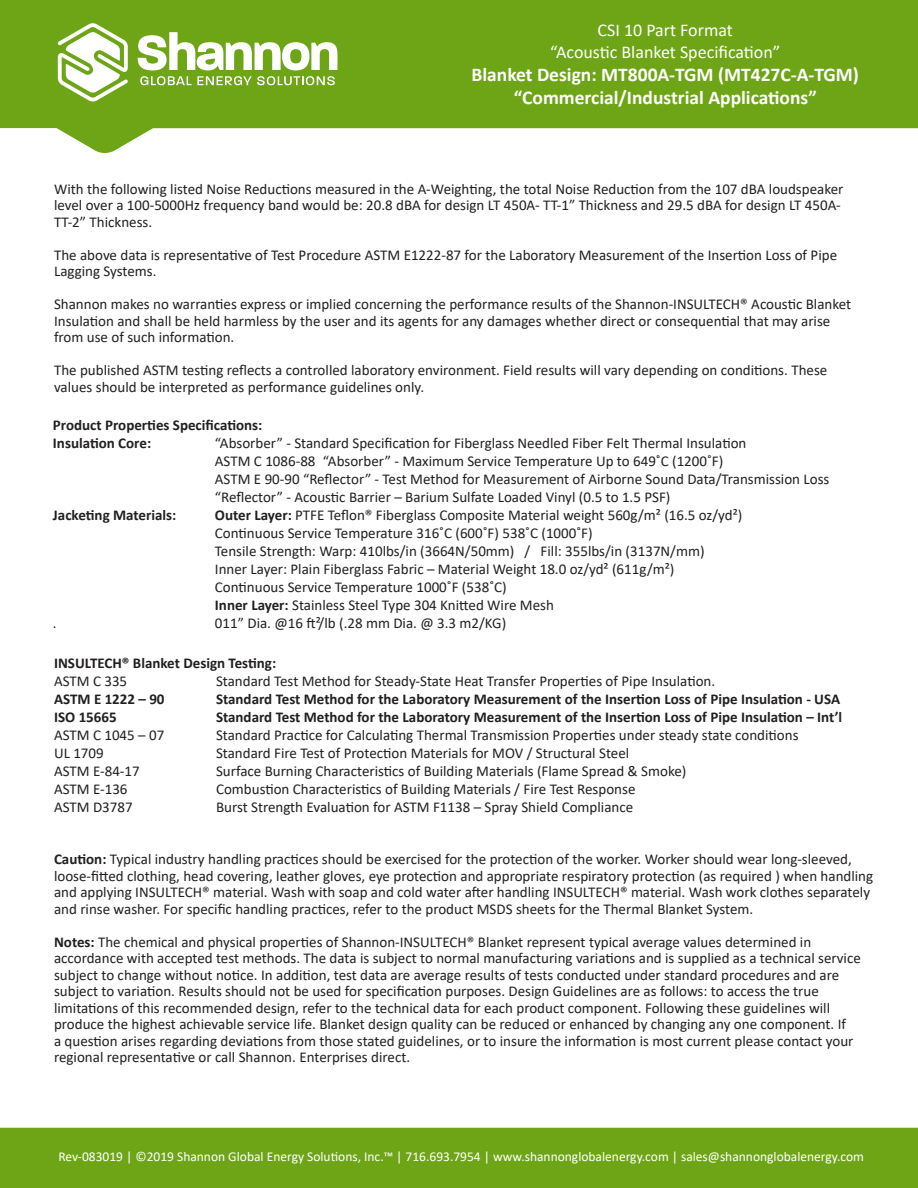
<style>
.page{position:relative;width:918px;height:1188px;background:#fff}
.page>*{position:absolute;margin:0;border:0;box-sizing:border-box;transform-origin:0 0}
.t1{font:700 19.5px/23.4px "Calibri";color:#fff;text-align:center}
.t2{font:18px/21.6px "Calibri";color:#fff;text-align:center}
.Paragraph_Style_1{font:15px/16.5px "Calibri";color:#231f20}
.Paragraph_Style_1-2{font:700 15px "Calibri";color:#231f20}
.t3{font:13.5px "Calibri";color:#fff}
.s1{font-weight:700}
</style>
<div class="page">
<div style="left:0;top:0;width:918px;height:33px;background:#6ea516"></div>
<svg style="left:0;top:33px;width:918px;height:120px;fill:#6ea516"></svg>
<svg style="left:138px;top:32px;width:200px;height:38px"></svg>
<svg style="left:140px;top:76px;width:51px;height:9px"></svg>
<svg style="left:197px;top:76px;width:138px;height:9px"></svg>
<svg style="left:58px;top:23px;width:70px;height:78px"></svg>
<div style="left:0;top:1128px;width:918px;height:60px;background:#6ea516"></div>
<p class="t2" style="left:550px;top:19px;width:232px">CSI 10 Part Format<br>“Acoustic Blanket Specification”</p>
<h1 class="t1" style="left:472px;top:63px;width:389px">Blanket Design: MT800A-TGM (MT427C-A-TGM) “Commercial/Industrial Applications”</h1>
<p class="Paragraph_Style_1" style="left:54px;top:180px;width:791px">With the following listed Noise Reductions measured in the A-Weighting, the total Noise Reduction from the 107 dBA loudspeaker level over a 100-5000Hz frequency band would be: 20.8 dBA for design LT 450A- TT-1” Thickness and 29.5 dBA for design LT 450A-<br>TT-2” Thickness.</p>
<p class="Paragraph_Style_1" style="left:54px;top:246px;width:785px">The above data is representative of Test Procedure ASTM E1222-87 for the Laboratory Measurement of the Insertion Loss of Pipe<br>Lagging Systems.</p>
<p class="Paragraph_Style_1" style="left:54px;top:296px;width:799px">Shannon makes no warranties express or implied concerning the performance results of the Shannon-INSULTECH® Acoustic Blanket<br>Insulation and shall be held harmless by the user and its agents for any damages whether direct or consequential that may arise from use of such information.</p>
<p class="Paragraph_Style_1" style="left:54px;top:362px;width:775px">The published ASTM testing reflects a controlled laboratory environment. Field results will vary depending on conditions. These values should be interpreted as performance guidelines only.</p>
<p class="Paragraph_Style_1-2" style="left:53px;top:414px;width:211px">Product Properties Specifications:</p>
<p class="Paragraph_Style_1-2" style="left:53px;top:432px;width:100px">Insulation Core:</p>
<p class="Paragraph_Style_1" style="left:215px;top:434px;width:533px">“Absorber” - Standard Specification for Fiberglass Needled Fiber Felt Thermal Insulation</p>
<p class="Paragraph_Style_1" style="left:215px;top:452px;width:510px">ASTM C 1086-88 “Absorber” - Maximum Service Temperature Up to 649˚C (1200˚F)</p>
<p class="Paragraph_Style_1" style="left:215px;top:470px;width:616px">ASTM E 90-90 “Reflector” - Test Method for Measurement of Airborne Sound Data/Transmission Loss</p>
<p class="Paragraph_Style_1" style="left:215px;top:488px;width:457px">“Reflector” - Acoustic Barrier – Barium Sulfate Loaded Vinyl (0.5 to 1.5 PSF)</p>
<p class="Paragraph_Style_1-2" style="left:53px;top:504px;width:125px">Jacketing Materials:</p>
<p class="Paragraph_Style_1" style="left:215px;top:506px;width:529px"><span class="s1">Outer Layer:</span> PTFE Teflon® Fiberglass Composite Material weight 560g/m² (16.5 oz/yd²)</p>
<p class="Paragraph_Style_1" style="left:215px;top:524px;width:379px">Continuous Service Temperature 316˚C (600˚F) 538˚C (1000˚F)</p>
<p class="Paragraph_Style_1" style="left:215px;top:542px;width:491px">Tensile Strength: Warp: 410lbs/in (3664N/50mm) / Fill: 355lbs/in (3137N/mm)</p>
<p class="Paragraph_Style_1" style="left:215px;top:560px;width:461px">Inner Layer: Plain Fiberglass Fabric – Material Weight 18.0 oz/yd² (611g/m²)</p>
<p class="Paragraph_Style_1" style="left:215px;top:578px;width:293px">Continuous Service Temperature 1000˚F (538˚C)</p>
<p class="Paragraph_Style_1" style="left:215px;top:596px;width:341px"><span class="s1">Inner Layer:</span> Stainless Steel Type 304 Knitted Wire Mesh</p>
<p class="Paragraph_Style_1" style="left:53px;top:614px;width:5px">.</p>
<p class="Paragraph_Style_1" style="left:215px;top:614px;width:293px">011” Dia. @16 ft²/lb (.28 mm Dia. @ 3.3 m2/KG)</p>
<p class="Paragraph_Style_1-2" style="left:54px;top:652px;width:224px">INSULTECH® Blanket Design Testing:</p>
<p class="Paragraph_Style_1" style="left:54px;top:672px;width:75px">ASTM C 335</p>
<p class="Paragraph_Style_1" style="left:216px;top:672px;width:501px">Standard Test Method for Steady-State Heat Transfer Properties of Pipe Insulation.</p>
<p class="Paragraph_Style_1-2" style="left:54px;top:688px;width:112px">ASTM E 1222 – 90</p>
<p class="Paragraph_Style_1-2" style="left:216px;top:688px;width:626px">Standard Test Method for the Laboratory Measurement of the Insertion Loss of Pipe Insulation - USA</p>
<p class="Paragraph_Style_1-2" style="left:54px;top:706px;width:64px">ISO 15665</p>
<p class="Paragraph_Style_1-2" style="left:216px;top:706px;width:628px">Standard Test Method for the Laboratory Measurement of the Insertion Loss of Pipe Insulation – Int’l</p>
<p class="Paragraph_Style_1" style="left:54px;top:726px;width:112px">ASTM C 1045 – 07</p>
<p class="Paragraph_Style_1" style="left:216px;top:726px;width:584px">Standard Practice for Calculating Thermal Transmission Properties under steady state conditions</p>
<p class="Paragraph_Style_1" style="left:54px;top:744px;width:51px">UL 1709</p>
<p class="Paragraph_Style_1" style="left:216px;top:744px;width:415px">Standard Fire Test of Protection Materials for MOV / Structural Steel</p>
<p class="Paragraph_Style_1" style="left:54px;top:762px;width:87px">ASTM E-84-17</p>
<p class="Paragraph_Style_1" style="left:216px;top:762px;width:472px">Surface Burning Characteristics of Building Materials (Flame Spread &amp; Smoke)</p>
<p class="Paragraph_Style_1" style="left:54px;top:780px;width:75px">ASTM E-136</p>
<p class="Paragraph_Style_1" style="left:216px;top:780px;width:421px">Combustion Characteristics of Building Materials / Fire Test Response</p>
<p class="Paragraph_Style_1" style="left:54px;top:798px;width:80px">ASTM D3787</p>
<p class="Paragraph_Style_1" style="left:216px;top:798px;width:419px">Burst Strength Evaluation for ASTM F1138 – Spray Shield Compliance</p>
<p class="Paragraph_Style_1" style="left:54px;top:851px;width:821px"><span class="s1">Caution:</span> Typical industry handling practices should be exercised for the protection of the worker. Worker should wear long-sleeved, loose-fitted clothing, head covering, leather gloves, eye protection and appropriate respiratory protection (as required ) when handling and applying INSULTECH® material. Wash with soap and cold water after handling INSULTECH® material. Wash work clothes separately and rinse washer. For specific handling practices, refer to the product MSDS sheets for the Thermal Blanket System.</p>
<p class="Paragraph_Style_1" style="left:54px;top:933px;width:808px"><span class="s1">Notes:</span> The chemical and physical properties of Shannon-INSULTECH® Blanket represent typical average values determined in accordance with accepted test methods. The data is subject to normal manufacturing variations and is supplied as a technical service subject to change without notice. In addition, test data are average results of tests conducted under standard procedures and are subject to variation. Results should not be used for specification purposes. Design Guidelines are as follows: to access the true limitations of this recommended design, refer to the technical data for each product component. Following these guidelines will produce the highest achievable service life. Blanket design quality can be reduced or enhanced by changing any one component. If<br>a question arises regarding deviations from those stated guidelines, or to insure the information is most current please contact your regional representative or call Shannon. Enterprises direct.</p>
<p class="t3" style="left:58px;top:1147px;width:807px">Rev-083019 | ©2019 Shannon Global Energy Solutions, Inc.™ | 716.693.7954 | www.shannonglobalenergy.com | sales@shannonglobalenergy.com</p>
</div>
